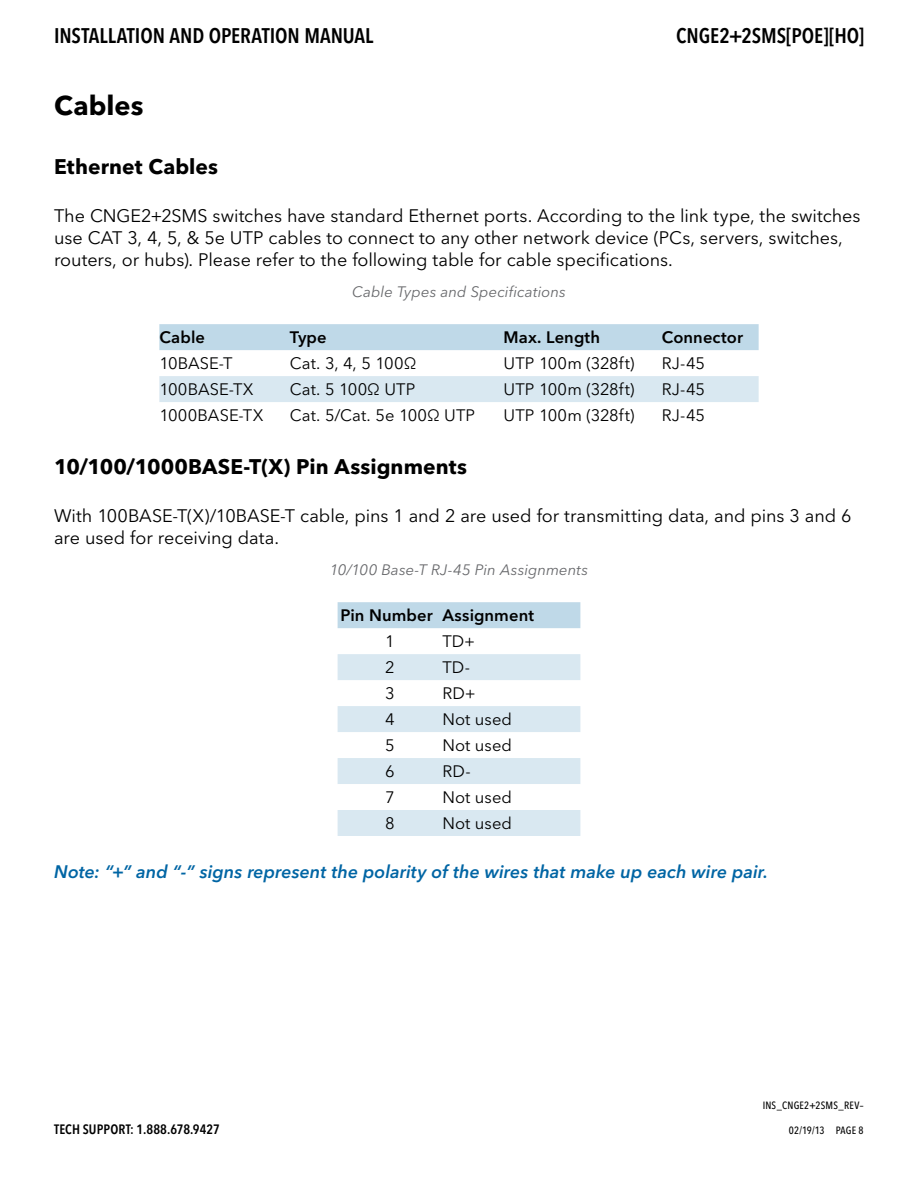
<style>
.page{position:relative;width:918px;height:1188px;background:#fff}
.page>*{position:absolute;margin:0;border:0;box-sizing:border-box;transform-origin:0 0}
.t1{font:700 27px "Avenir Next LT Pro";color:#000}
.t2{font:600 condensed 21px "Avenir Next LT Pro";letter-spacing:-.005em;color:#000}
.t3{font:700 21px "Avenir Next LT Pro";letter-spacing:.005em;color:#000}
.t4{font:18px/21.6px "Avenir Next LT Pro";letter-spacing:-.005em;color:#000}
.t5{font:italic 600 18px "Avenir Next LT Pro";color:#0065a4}
.t6{font:16.5px "Avenir Next LT Pro";letter-spacing:.005em;color:#000}
.t7{font:600 16.5px "Avenir Next LT Pro";letter-spacing:.005em;color:#000}
.t8{font:italic 15px "Avenir Next LT Pro";letter-spacing:.005em;color:#67686b}
.t9{font:600 condensed 13.5px "Avenir Next LT Pro";letter-spacing:.005em;color:#000}
.t10{font:500 condensed 10.5px "Avenir Next LT Pro";letter-spacing:.02em;color:#000}
</style>
<div class="page">
<div style="left:159px;top:324px;width:600px;height:26px;background:#bfd9e8"></div>
<div style="left:159px;top:376px;width:600px;height:26px;background:#d9e8f1"></div>
<div style="left:338px;top:602px;width:242px;height:26px;background:#bfd9e8"></div>
<svg style="left:338px;top:654px;width:242px;height:182px;fill:#d9e8f1"></svg>
<p class="t2" style="left:54px;top:23px;width:321px">INSTALLATION AND OPERATION MANUAL</p>
<p class="t2" style="left:676px;top:23px;width:189px">CNGE2+2SMS[POE][HO]</p>
<h1 class="t1" style="left:54px;top:89px;width:91px">Cables</h1>
<p class="t3" style="left:54px;top:154px;width:166px">Ethernet Cables</p>
<p class="t4" style="left:54px;top:205px;width:808px">The CNGE2+2SMS switches have standard Ethernet ports. According to the link type, the switches use CAT 3, 4, 5, &amp; 5e UTP cables to connect to any other network device (PCs, servers, switches, routers, or hubs). Please refer to the following table for cable specifications.</p>
<p class="t8" style="left:352px;top:283px;width:215px">Cable Types and Specifications</p>
<p class="t7" style="left:159px;top:328px;width:47px">Cable</p>
<p class="t7" style="left:290px;top:328px;width:39px">Type</p>
<p class="t7" style="left:504px;top:328px;width:98px">Max. Length</p>
<p class="t7" style="left:662px;top:328px;width:83px">Connector</p>
<p class="t6" style="left:159px;top:354px;width:75px">10BASE-T</p>
<p class="t6" style="left:290px;top:354px;width:128px">Cat. 3, 4, 5 100Ω</p>
<p class="t6" style="left:504px;top:354px;width:133px">UTP 100m (328ft)</p>
<p class="t6" style="left:662px;top:354px;width:45px">RJ-45</p>
<p class="t6" style="left:159px;top:380px;width:96px">100BASE-TX</p>
<p class="t6" style="left:290px;top:380px;width:127px">Cat. 5 100Ω UTP</p>
<p class="t6" style="left:504px;top:380px;width:133px">UTP 100m (328ft)</p>
<p class="t6" style="left:662px;top:380px;width:45px">RJ-45</p>
<p class="t6" style="left:159px;top:406px;width:106px">1000BASE-TX</p>
<p class="t6" style="left:290px;top:406px;width:187px">Cat. 5/Cat. 5e 100Ω UTP</p>
<p class="t6" style="left:504px;top:406px;width:133px">UTP 100m (328ft)</p>
<p class="t6" style="left:662px;top:406px;width:45px">RJ-45</p>
<p class="t3" style="left:54px;top:453px;width:414px">10/100/1000BASE-T(X) Pin Assignments</p>
<p class="t4" style="left:54px;top:505px;width:799px">With 100BASE-T(X)/10BASE-T cable, pins 1 and 2 are used for transmitting data, and pins 3 and 6 are used for receiving data.</p>
<p class="t8" style="left:330px;top:561px;width:260px">10/100 Base-T RJ-45 Pin Assignments</p>
<p class="t7" style="left:341px;top:606px;width:195px">Pin Number Assignment</p>
<p class="t6" style="left:385px;top:632px;width:11px">1</p>
<p class="t6" style="left:442px;top:632px;width:34px">TD+</p>
<p class="t6" style="left:385px;top:658px;width:11px">2</p>
<p class="t6" style="left:442px;top:658px;width:29px">TD-</p>
<p class="t6" style="left:385px;top:684px;width:11px">3</p>
<p class="t6" style="left:442px;top:684px;width:35px">RD+</p>
<p class="t6" style="left:385px;top:710px;width:11px">4</p>
<p class="t6" style="left:442px;top:710px;width:71px">Not used</p>
<p class="t6" style="left:385px;top:736px;width:11px">5</p>
<p class="t6" style="left:442px;top:736px;width:71px">Not used</p>
<p class="t6" style="left:385px;top:762px;width:11px">6</p>
<p class="t6" style="left:442px;top:762px;width:30px">RD-</p>
<p class="t6" style="left:385px;top:788px;width:11px">7</p>
<p class="t6" style="left:442px;top:788px;width:71px">Not used</p>
<p class="t6" style="left:385px;top:814px;width:11px">8</p>
<p class="t6" style="left:442px;top:814px;width:71px">Not used</p>
<p class="t5" style="left:54px;top:861px;width:716px">Note: “+” and “-” signs represent the polarity of the wires that make up each wire pair.</p>
<p class="t9" style="left:54px;top:1121px;width:167px">TECH SUPPORT: 1.888.678.9427</p>
<p class="t10" style="left:763px;top:1098px;width:102px">INS_CNGE2+2SMS_REV–</p>
<p class="t10" style="left:789px;top:1124px;width:76px">02/19/13 PAGE 8</p>
</div>
